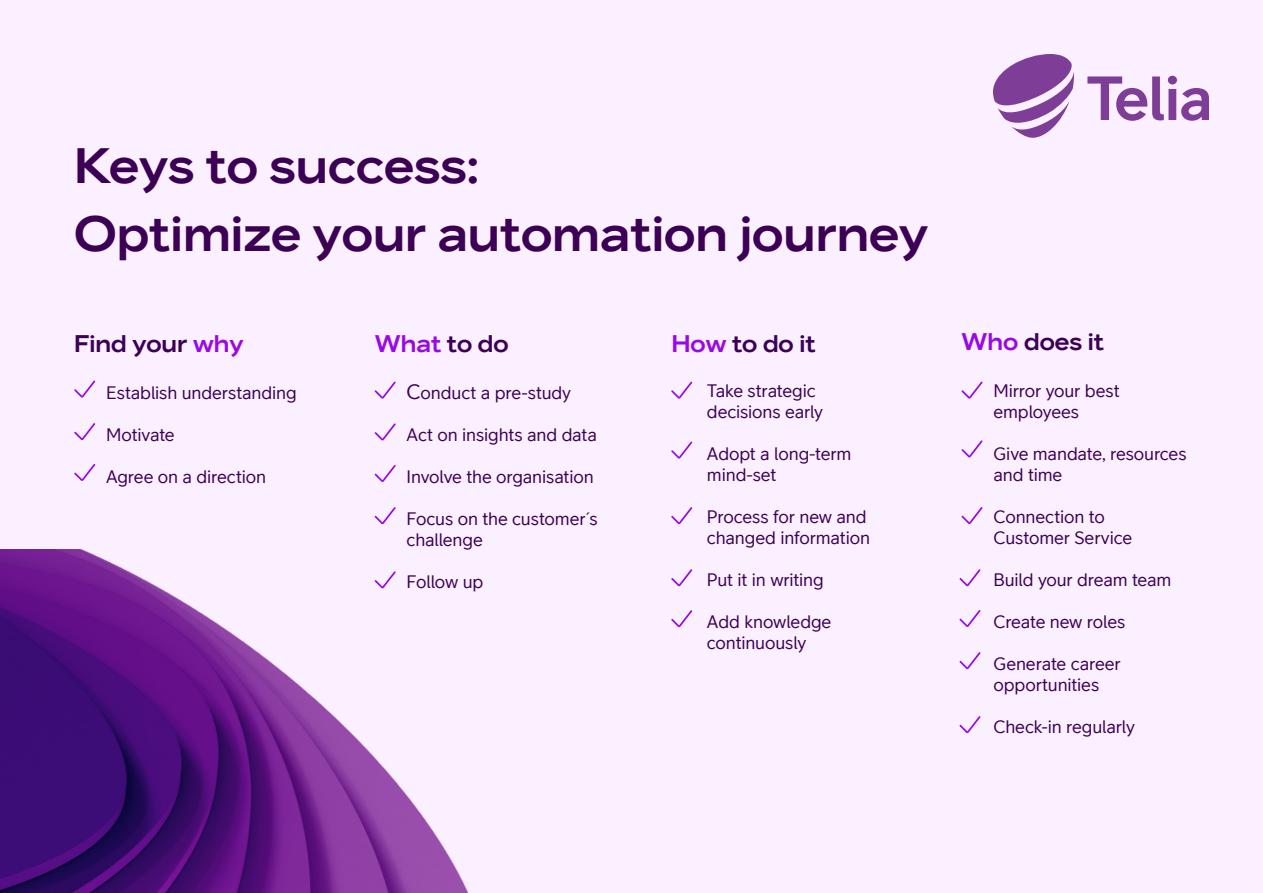
<style>
.page{position:relative;width:1263px;height:893px;background:#fbf0ff}
.page>*{position:absolute;margin:0;border:0;box-sizing:border-box;transform-origin:0 0}
.t1{font:49.5px/67.5px "Telia Sans Heading Heading";color:#3c0055}
.t2{font:24px "Telia Sans Heading Heading";color:#3c0055}
.t3{font:24px "Telia Sans Heading Heading";color:#990ae3}
.t4{font:18px/21px "Telia Sans";letter-spacing:-.005em;color:#3c0055}
.s1{color:#990ae3}
.s2{color:#3c0055}
.s3{font-size:21px}
</style>
<div class="page">
<img style="left:0;top:549px;width:680px;height:344px">
<div style="left:407px;top:379px;width:221px;height:270px;background:#fbf0ff"></div>
<svg style="left:1087px;top:76px;width:122px;height:45px"></svg>
<svg style="left:993px;top:54px;width:81px;height:84px"></svg>
<svg style="left:74px;top:464px;width:21px;height:17px"></svg>
<svg style="left:74px;top:423px;width:21px;height:17px"></svg>
<svg style="left:74px;top:381px;width:21px;height:17px"></svg>
<svg style="left:375px;top:465px;width:21px;height:17px"></svg>
<svg style="left:375px;top:423px;width:21px;height:17px"></svg>
<svg style="left:375px;top:382px;width:21px;height:17px"></svg>
<svg style="left:375px;top:571px;width:21px;height:17px"></svg>
<svg style="left:375px;top:507px;width:21px;height:17px"></svg>
<svg style="left:671px;top:442px;width:21px;height:17px"></svg>
<svg style="left:671px;top:382px;width:21px;height:17px"></svg>
<svg style="left:671px;top:569px;width:21px;height:17px"></svg>
<svg style="left:671px;top:507px;width:21px;height:17px"></svg>
<svg style="left:671px;top:610px;width:21px;height:17px"></svg>
<svg style="left:961px;top:382px;width:21px;height:17px"></svg>
<svg style="left:961px;top:440px;width:21px;height:17px"></svg>
<svg style="left:961px;top:507px;width:21px;height:17px"></svg>
<svg style="left:959px;top:569px;width:21px;height:17px"></svg>
<svg style="left:959px;top:610px;width:21px;height:17px"></svg>
<svg style="left:959px;top:652px;width:21px;height:17px"></svg>
<svg style="left:959px;top:716px;width:21px;height:17px"></svg>
<p class="t1" style="left:74px;top:133px;width:855px">Keys to success:<br>Optimize your automation journey</p>
<p class="t2" style="left:74px;top:330px;width:171px">Find your <span class="s1">why</span></p>
<p class="t3" style="left:375px;top:330px;width:135px">What <span class="s2">to do</span></p>
<p class="t2" style="left:671px;top:330px;width:146px"><span class="s1">How</span> to do it</p>
<p class="t2" style="left:961px;top:329px;width:144px"><span class="s1">Who</span> does it</p>
<p class="t4" style="left:106px;top:382px;width:192px">Establish understanding</p>
<p class="t4" style="left:106px;top:424px;width:70px">Motivate</p>
<p class="t4" style="left:106px;top:467px;width:161px">Agree on a direction</p>
<p class="t4" style="left:407px;top:383px;width:166px"><span class="s3">C</span>onduct a pre-study</p>
<p class="t4" style="left:407px;top:425px;width:192px">Act on insights and data</p>
<p class="t4" style="left:407px;top:467px;width:189px">Involve the organisation</p>
<p class="t4" style="left:407px;top:509px;width:192px">Focus on the customer´s challenge</p>
<p class="t4" style="left:407px;top:572px;width:78px">Follow up</p>
<p class="t4" style="left:707px;top:380px;width:110px">Take strategic</p>
<p class="t4" style="left:707px;top:401px;width:118px">decisions early</p>
<p class="t4" style="left:707px;top:443px;width:146px">Adopt a long-term mind-set</p>
<p class="t4" style="left:707px;top:506px;width:165px">Process for new and changed information</p>
<p class="t4" style="left:707px;top:569px;width:118px">Put it in writing</p>
<p class="t4" style="left:707px;top:611px;width:126px">Add knowledge</p>
<p class="t4" style="left:707px;top:632px;width:101px">continuously</p>
<p class="t4" style="left:993px;top:380px;width:128px">Mirror your best</p>
<p class="t4" style="left:993px;top:401px;width:87px">employees</p>
<p class="t4" style="left:993px;top:443px;width:195px">Give mandate, resources and time</p>
<p class="t4" style="left:993px;top:506px;width:113px">Connection to</p>
<p class="t4" style="left:993px;top:527px;width:140px">Customer Service</p>
<p class="t4" style="left:993px;top:569px;width:179px">Build your dream team</p>
<p class="t4" style="left:993px;top:611px;width:133px">Create new roles</p>
<p class="t4" style="left:993px;top:653px;width:129px">Generate career</p>
<p class="t4" style="left:993px;top:674px;width:107px">opportunities</p>
<p class="t4" style="left:993px;top:716px;width:143px">Check-in regularly</p>
</div>
